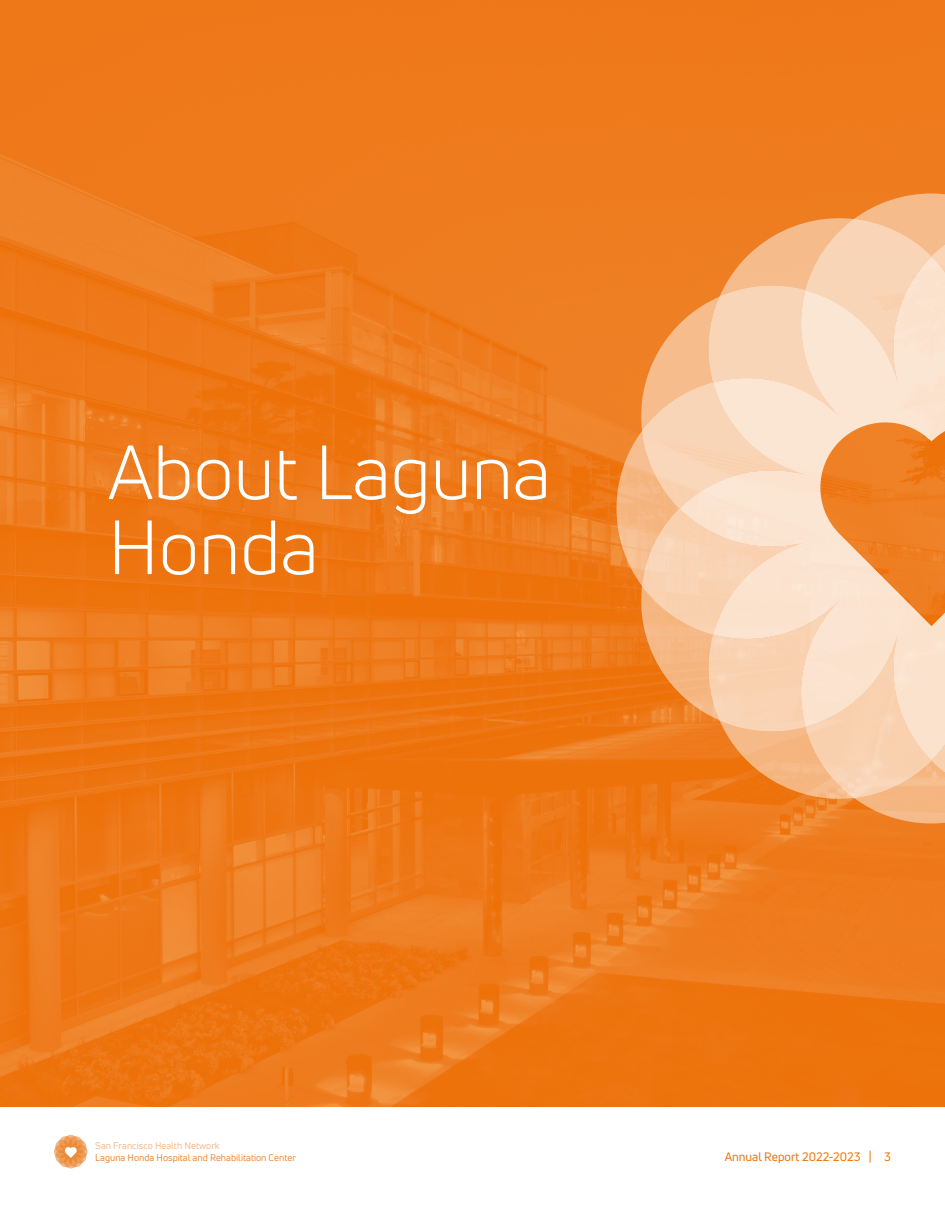
<style>
.page{position:relative;width:945px;height:1215px;background:#fff}
.page>*{position:absolute;margin:0;border:0;box-sizing:border-box;transform-origin:0 0}
.Section_Title{font:75px/75px "Uni Neue";color:#fff}
.t1{font:12px "Uni Neue";color:#ef7100}
.t2{font:9.45px "Uni Neue";color:#eb8a37}
.t3{font:9.45px "Uni Neue";color:rgb(235 138 55/.6)}
</style>
<div class="page">
<img style="left:0;top:0;width:945px;height:1106px">
<svg style="left:54px;top:1135px;width:34px;height:33px"></svg>
<svg style="left:617px;top:194px;width:328px;height:630px;background:#f1984f"></svg>
<svg style="left:679px;top:256px;width:266px;height:505px;background:#f7c9a4"></svg>
<p class="Section_Title" style="left:108px;top:435px;width:444px">About Laguna<br>Honda</p>
<p class="t3" style="left:95px;top:1140px;width:126px">San Francisco Health Network</p>
<p class="t2" style="left:95px;top:1151px;width:202px">Laguna Honda Hospital and Rehabilitation Center</p>
<p class="t1" style="left:725px;top:1149px;width:148px">Annual Report 2022-2023 |</p>
<p class="t1" style="left:884px;top:1149px;width:8px">3</p>
</div>
